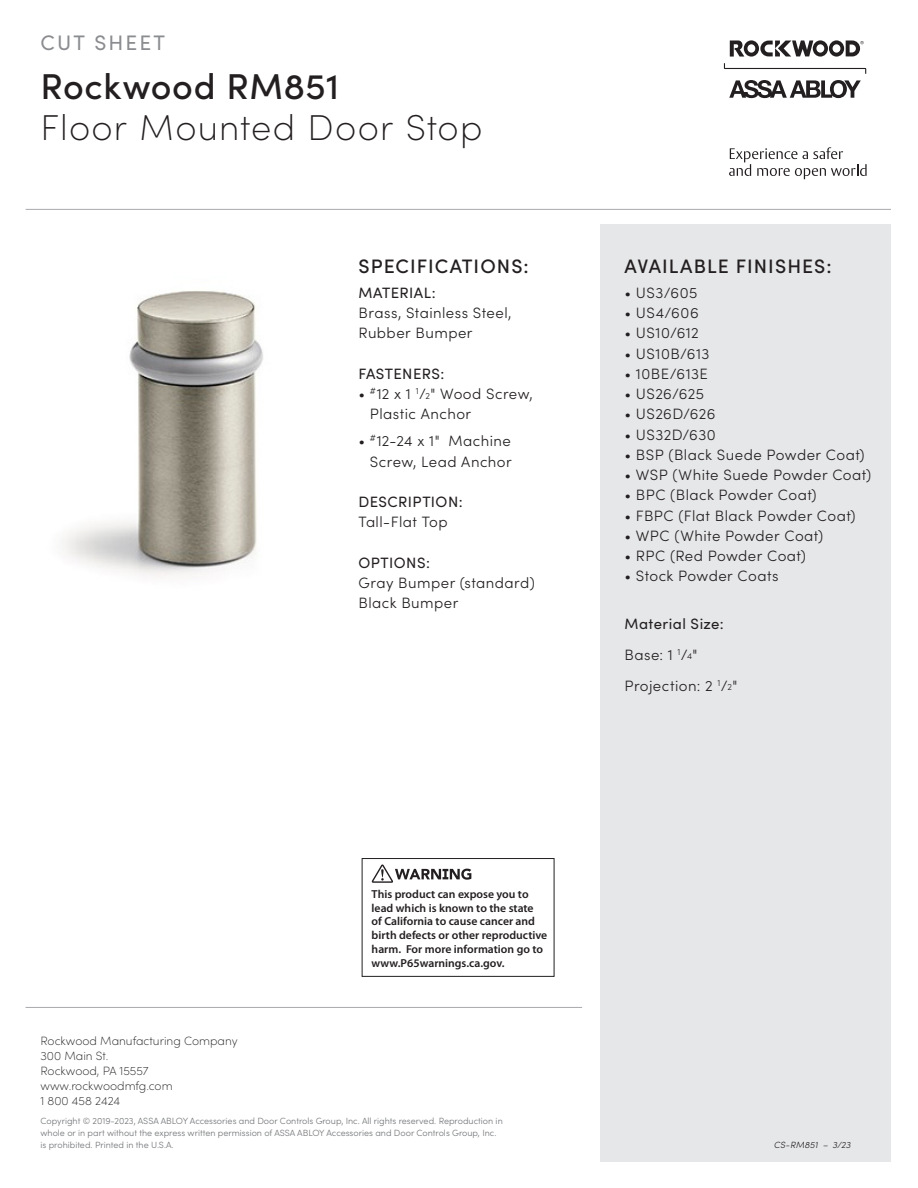
<style>
.page{position:relative;width:918px;height:1188px;background:#fff}
.page>*{position:absolute;margin:0;border:0;box-sizing:border-box;transform-origin:0 0}
.Product_Line{font:200 36px "Sofia Pro";letter-spacing:.035em;color:#231f20}
.CS_Headline{font:500 36px "Sofia Pro";letter-spacing:.02em;color:#231f20}
.t1{font:21px "Sofia Pro";letter-spacing:.1em;color:#8a8c8f}
.Headline{font:500 19.5px "Sofia Pro";letter-spacing:.055em;color:#231f20}
.Body_Bullet{font:300 15px "Sofia Pro";letter-spacing:.03em;color:#231f20}
.Body_Copy{font:300 15px/20.2px "Sofia Pro";letter-spacing:.03em;color:#231f20}
.Body_Copy_2{font:300 15px "Sofia Pro";letter-spacing:.03em;color:#231f20}
.Body_Copy-2{font:15px "Sofia Pro";letter-spacing:.03em;color:#231f20}
.Body_Copy_2-2{font:15px "Sofia Pro";letter-spacing:.03em;color:#231f20}
.Subhead{font:15px "Sofia Pro";letter-spacing:.03em;color:#231f20}
.t2{font:200 12px/15px "Sofia Pro";color:#231f20}
.t3{font:600 11.55px/13.8px "Myriad Pro";color:#231f20}
.t4{font:300 9px/12px "Sofia Pro";color:#727477}
.t5{font:italic 300 9px "Sofia Pro";letter-spacing:.02em;color:#231f20}
.s1{font-size:9px}
.s2{font-weight:400}
</style>
<div class="page">
<hr style="left:26px;top:1007px;width:556px;height:1px;background:#a8a9ad">
<hr style="left:26px;top:209px;width:865px;height:1px;background:#a8a9ad">
<div style="left:600px;top:225px;width:291px;height:937px;background:#e6e7e9"></div>
<svg style="left:724px;top:63px;width:142px;height:11px"></svg>
<svg style="left:729px;top:80px;width:132px;height:18px"></svg>
<svg style="left:730px;top:40px;width:134px;height:17px"></svg>
<svg style="left:729px;top:147px;width:138px;height:32px"></svg>
<div style="left:362px;top:858px;width:193px;height:119px;border:1px solid #231f20"></div>
<svg style="left:372px;top:864px;width:99px;height:19px"></svg>
<img style="left:63px;top:290px;width:200px;height:287px">
<h2 class="t1" style="left:41px;top:28px;width:126px">CUT SHEET</h2>
<p class="CS_Headline" style="left:41px;top:60px;width:300px">Rockwood RM851</p>
<p class="Product_Line" style="left:41px;top:102px;width:443px">Floor Mounted Door Stop</p>
<p class="Headline" style="left:359px;top:252px;width:172px">SPECIFICATIONS:</p>
<p class="Subhead" style="left:358px;top:282px;width:79px">MATERIAL:</p>
<p class="Body_Copy" style="left:358px;top:302px;width:155px">Brass, Stainless Steel,<br>Rubber Bumper</p>
<p class="Body_Copy-2" style="left:358px;top:363px;width:87px">FASTENERS:</p>
<p class="Body_Copy" style="left:370px;top:383px;width:164px;text-indent:-11px">• <sup>#</sup>12 x 1 <sup>1</sup>/<span class="s1">2</span>" Wood Screw,<br>Plastic Anchor</p>
<p class="Body_Copy" style="left:358px;top:430px;width:155px;text-align:right">• <sup>#</sup>12-24 x 1" Machine<br>Screw, Lead Anchor</p>
<p class="Body_Copy-2" style="left:358px;top:491px;width:106px">DESCRIPTION:</p>
<p class="Body_Copy" style="left:358px;top:511px;width:91px">Tall-Flat Top</p>
<p class="Body_Copy" style="left:358px;top:552px;width:178px"><span class="s2">OPTIONS:<br></span>Gray Bumper (standard)<br>Black Bumper</p>
<p class="Headline" style="left:625px;top:252px;width:208px">AVAILABLE FINISHES:</p>
<p class="Body_Bullet" style="left:625px;top:282px;width:74px">• US3/605</p>
<p class="Body_Bullet" style="left:625px;top:302px;width:76px">• US4/606</p>
<p class="Body_Bullet" style="left:625px;top:322px;width:76px">• US10/612</p>
<p class="Body_Bullet" style="left:625px;top:342px;width:86px">• US10B/613</p>
<p class="Body_Bullet" style="left:625px;top:363px;width:85px">• 10BE/613E</p>
<p class="Body_Bullet" style="left:625px;top:383px;width:81px">• US26/625</p>
<p class="Body_Bullet" style="left:625px;top:403px;width:92px">• US26D/626</p>
<p class="Body_Bullet" style="left:625px;top:423px;width:93px">• US32D/630</p>
<p class="Body_Bullet" style="left:625px;top:444px;width:242px">• BSP (Black Suede Powder Coat)</p>
<p class="Body_Bullet" style="left:625px;top:464px;width:248px">• WSP (White Suede Powder Coat)</p>
<p class="Body_Bullet" style="left:625px;top:484px;width:194px">• BPC (Black Powder Coat)</p>
<p class="Body_Bullet" style="left:625px;top:504px;width:233px">• FBPC (Flat Black Powder Coat)</p>
<p class="Body_Bullet" style="left:625px;top:525px;width:200px">• WPC (White Powder Coat)</p>
<p class="Body_Bullet" style="left:625px;top:545px;width:183px">• RPC (Red Powder Coat)</p>
<p class="Body_Bullet" style="left:625px;top:565px;width:155px">• Stock Powder Coats</p>
<p class="Body_Copy_2-2" style="left:625px;top:612px;width:101px">Material Size:</p>
<p class="Body_Copy_2" style="left:625px;top:643px;width:74px">Base: 1 <sup>1</sup>/<span class="s1">4</span>"</p>
<p class="Body_Copy_2" style="left:625px;top:675px;width:114px">Projection: 2 <sup>1</sup>/<span class="s1">2</span>"</p>
<p class="t2" style="left:40px;top:1033px;width:199px">Rockwood Manufacturing Company<br>300 Main St.<br>Rockwood, PA 15557 www.rockwoodmfg.com<br>1 800 458 2424</p>
<p class="t3" style="left:372px;top:887px;width:177px">This product can expose you to lead which is known to the state<br>of California to cause cancer and birth defects or other reproductive harm. For more information go to www.P65warnings.ca.gov.</p>
<p class="t4" style="left:40px;top:1114px;width:464px">Copyright © 2019-2023, ASSA ABLOY Accessories and Door Controls Group, Inc. All rights reserved. Reproduction in whole or in part without the express written permission of ASSA ABLOY Accessories and Door Controls Group, Inc. is prohibited. Printed in the U.S.A.</p>
<p class="t5" style="left:774px;top:1138px;width:78px">CS-RM851 – 3/23</p>
</div>
